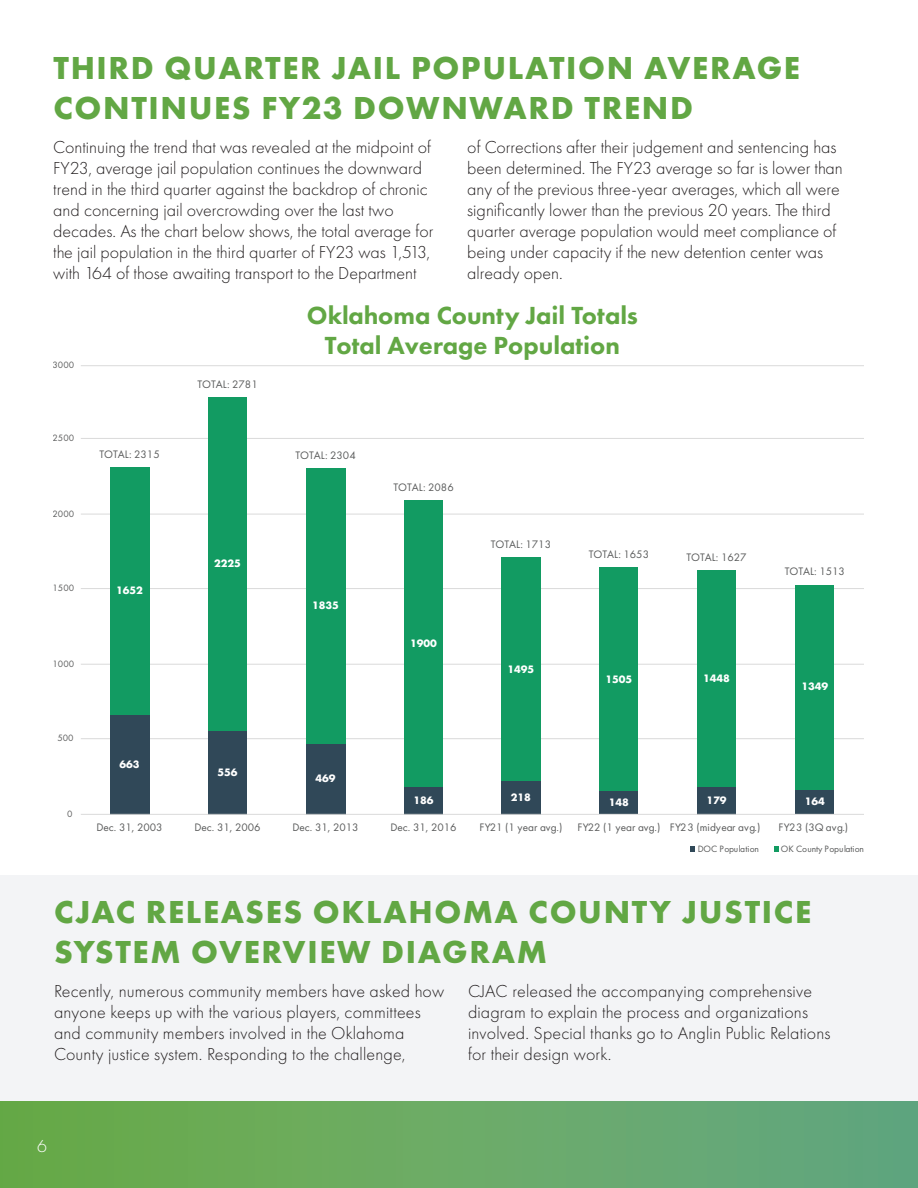
<style>
.page{position:relative;width:918px;height:1188px;background:#fff}
.page>*{position:absolute;margin:0;border:0;box-sizing:border-box;transform-origin:0 0}
.t1{font:700 33px/39.6px "Futura PT";letter-spacing:.05em;color:#62a744}
.t2{font:800 25.65px/30.8px "Futura PT";color:#62a744;text-align:center}
.t3{font:300 18px/21px "Futura PT";color:#231f20}
.t4{font:300 18px "Futura PT";color:#fff}
.t5{font:11.25px "Futura PT";color:#595a5a}
.t6{font:700 11.25px "Futura PT";color:#fff}
.t7{font:11.25px "Futura PT";letter-spacing:.02em;color:#595a5a}
.t8{font:9.6px "Futura PT";letter-spacing:-.005em;color:#595a5a}
</style>
<div class="page">
<svg style="left:691px;top:846px;width:4px;height:6px"></svg>
<svg style="left:774px;top:846px;width:5px;height:6px"></svg>
<hr style="left:81px;top:738px;width:782px;height:1px;background:#dadada">
<hr style="left:81px;top:664px;width:782px;height:1px;background:#dadada">
<hr style="left:81px;top:588px;width:782px;height:1px;background:#dadada">
<hr style="left:81px;top:514px;width:782px;height:1px;background:#dadada">
<hr style="left:81px;top:438px;width:782px;height:1px;background:#dadada">
<hr style="left:81px;top:365px;width:782px;height:1px;background:#dadada">
<div style="left:110px;top:467px;width:39px;height:248px;background:#129b62"></div>
<div style="left:208px;top:397px;width:39px;height:334px;background:#129b62"></div>
<div style="left:306px;top:468px;width:39px;height:276px;background:#129b62"></div>
<div style="left:404px;top:501px;width:39px;height:286px;background:#129b62"></div>
<div style="left:501px;top:558px;width:40px;height:223px;background:#129b62"></div>
<div style="left:599px;top:567px;width:39px;height:225px;background:#129b62"></div>
<div style="left:697px;top:571px;width:39px;height:216px;background:#129b62"></div>
<div style="left:110px;top:715px;width:39px;height:99px;background:#304858"></div>
<div style="left:208px;top:731px;width:39px;height:83px;background:#304858"></div>
<div style="left:306px;top:744px;width:39px;height:70px;background:#304858"></div>
<div style="left:404px;top:787px;width:39px;height:27px;background:#304858"></div>
<div style="left:501px;top:781px;width:40px;height:33px;background:#304858"></div>
<div style="left:599px;top:792px;width:39px;height:22px;background:#304858"></div>
<div style="left:795px;top:790px;width:39px;height:24px;background:#304858"></div>
<div style="left:697px;top:787px;width:39px;height:27px;background:#304858"></div>
<hr style="left:81px;top:814px;width:782px;height:1px;background:#dadada">
<div style="left:795px;top:585px;width:39px;height:205px;background:#129b62"></div>
<div style="left:0;top:875px;width:918px;height:313px;background:#f3f4f6"></div>
<div style="left:0;top:1102px;width:918px;height:86px;background:linear-gradient(to right,#6cac47,#64a783)"></div>
<p class="t1" style="left:53px;top:48px;width:748px">THIRD QUARTER JAIL POPULATION AVERAGE<br>CONTINUES FY23 DOWNWARD TREND</p>
<p class="t3" style="left:53px;top:136px;width:382px">Continuing the trend that was revealed at the midpoint of FY23, average jail population continues the downward trend in the third quarter against the backdrop of chronic and concerning jail overcrowding over the last two decades. As the chart below shows, the total average for the jail population in the third quarter of FY23 was 1,513, with 164 of those awaiting transport to the Department</p>
<p class="t3" style="left:467px;top:136px;width:377px">of Corrections after their judgement and sentencing has been determined. The FY23 average so far is lower than any of the previous three-year averages, which all were significantly lower than the previous 20 years. The third quarter average population would meet compliance of being under capacity if the new detention center was already open.</p>
<p class="t8" style="left:53px;top:360px;width:23px">3000</p>
<p class="t8" style="left:53px;top:432px;width:23px">2500</p>
<p class="t8" style="left:53px;top:508px;width:23px">2000</p>
<p class="t8" style="left:53px;top:582px;width:23px">1500</p>
<p class="t8" style="left:53px;top:658px;width:23px">1000</p>
<p class="t8" style="left:57px;top:733px;width:18px">500</p>
<p class="t8" style="left:67px;top:808px;width:7px">0</p>
<p class="t5" style="left:99px;top:447px;width:62px">TOTAL: 2315</p>
<p class="t5" style="left:197px;top:377px;width:62px">TOTAL: 2781</p>
<p class="t6" style="left:116px;top:583px;width:28px">1652</p>
<p class="t6" style="left:214px;top:556px;width:28px">2225</p>
<p class="t6" style="left:120px;top:757px;width:22px">663</p>
<p class="t6" style="left:218px;top:765px;width:22px">556</p>
<p class="t2" style="left:307px;top:299px;width:333px">Oklahoma County Jail Totals<br>Total Average Population</p>
<p class="t5" style="left:295px;top:448px;width:62px">TOTAL: 2304</p>
<p class="t6" style="left:312px;top:598px;width:28px">1835</p>
<p class="t5" style="left:393px;top:481px;width:62px">TOTAL: 2086</p>
<p class="t6" style="left:410px;top:636px;width:28px">1900</p>
<p class="t5" style="left:491px;top:538px;width:62px">TOTAL: 1713</p>
<p class="t6" style="left:507px;top:662px;width:28px">1495</p>
<p class="t6" style="left:316px;top:771px;width:22px">469</p>
<p class="t6" style="left:414px;top:793px;width:22px">186</p>
<p class="t6" style="left:511px;top:790px;width:22px">218</p>
<p class="t5" style="left:589px;top:547px;width:62px">TOTAL: 1653</p>
<p class="t5" style="left:686px;top:551px;width:62px">TOTAL: 1627</p>
<p class="t5" style="left:785px;top:565px;width:62px">TOTAL: 1513</p>
<p class="t6" style="left:605px;top:672px;width:28px">1505</p>
<p class="t6" style="left:703px;top:671px;width:28px">1448</p>
<p class="t6" style="left:801px;top:679px;width:28px">1349</p>
<p class="t6" style="left:609px;top:795px;width:22px">148</p>
<p class="t6" style="left:706px;top:793px;width:22px">179</p>
<p class="t6" style="left:805px;top:794px;width:22px">164</p>
<p class="t5" style="left:97px;top:820px;width:67px">Dec. 31, 2003</p>
<p class="t5" style="left:195px;top:820px;width:67px">Dec. 31, 2006</p>
<p class="t5" style="left:293px;top:820px;width:67px">Dec. 31, 2013</p>
<p class="t5" style="left:391px;top:820px;width:67px">Dec. 31, 2016</p>
<p class="t5" style="left:479px;top:820px;width:85px">FY21 (1 year avg.)</p>
<p class="t5" style="left:577px;top:820px;width:185px">FY22 (1 year avg.) FY23 (midyear avg.)</p>
<p class="t7" style="left:779px;top:820px;width:71px">FY23 (3Q avg.)</p>
<p class="t8" style="left:698px;top:843px;width:63px">DOC Population</p>
<p class="t8" style="left:781px;top:843px;width:85px">OK County Population</p>
<p class="t1" style="left:54px;top:891px;width:758px">CJAC RELEASES OKLAHOMA COUNTY JUSTICE<br>SYSTEM OVERVIEW DIAGRAM</p>
<p class="t3" style="left:54px;top:980px;width:392px">Recently, numerous community members have asked how anyone keeps up with the various players, committees and community members involved in the Oklahoma County justice system. Responding to the challenge,</p>
<p class="t3" style="left:468px;top:980px;width:364px">CJAC released the accompanying comprehensive diagram to explain the process and organizations involved. Special thanks go to Anglin Public Relations for their design work.</p>
<p class="t4" style="left:37px;top:1135px;width:11px">6</p>
</div>
